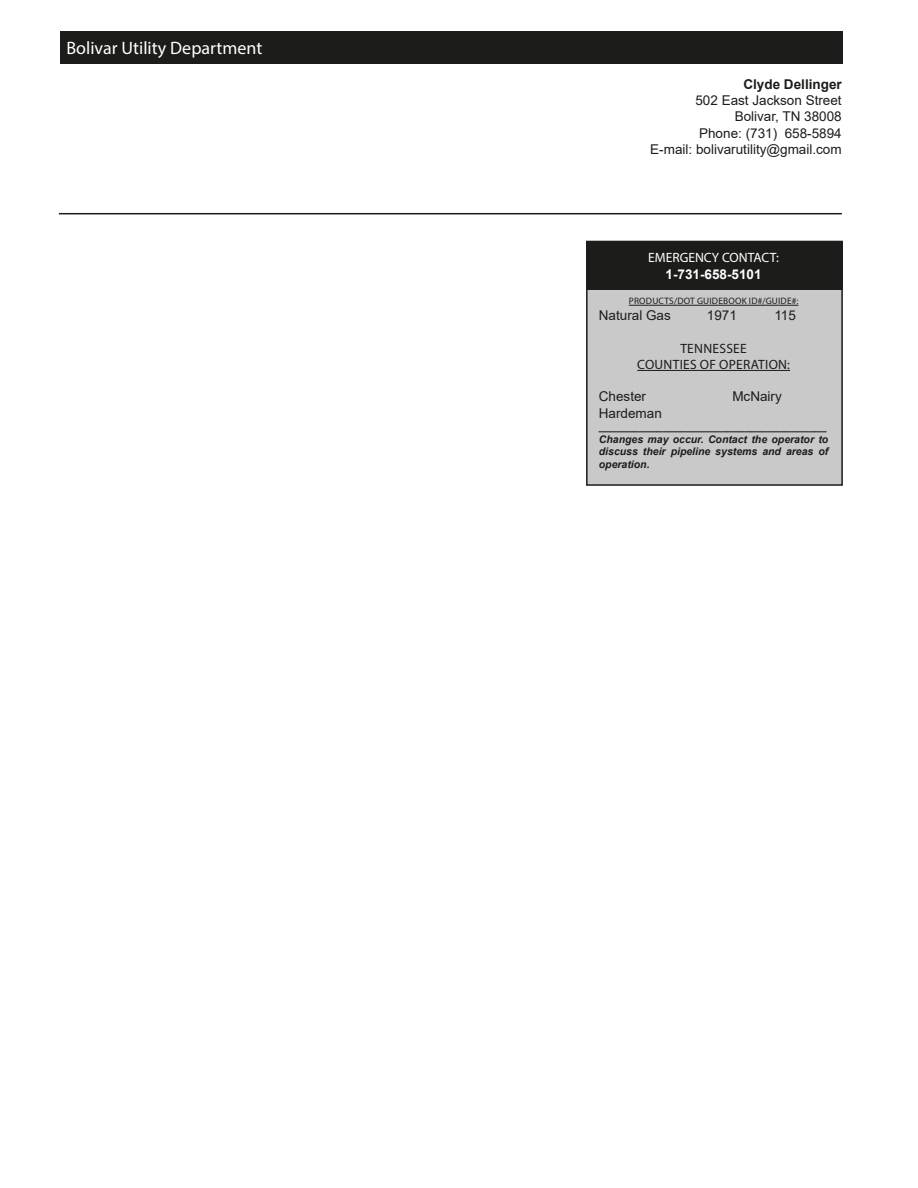
<style>
.page{position:relative;width:918px;height:1188px;background:#fff}
.page>*{position:absolute;margin:0;border:0;box-sizing:border-box;transform-origin:0 0}
.t1{font:18px "Myriad Pro";color:#fff}
.t2{font:13.5px/16.2px "Arial";color:#1c1c1a;text-align:right}
.t3{font:13.5px/16.2px "Myriad Pro";letter-spacing:.02em;color:#1c1c1a;text-align:center}
.t4{font:13.5px "Myriad Pro";color:#fff}
.t5{font:700 13.5px "Arial";color:#fff}
.t6{font:700 13.5px "Arial";color:#1c1c1a}
.t7{font:italic 700 10.5px/12.6px "Arial";color:#1c1c1a}
.t8{font:9.3px "Myriad Pro";letter-spacing:.02em;color:#1c1c1a}
</style>
<div class="page">
<div style="left:587px;top:241px;width:255px;height:244px;background:#c9c9ca"></div>
<div style="left:586px;top:241px;width:257px;height:245px;border:2px solid #1c1c1a"></div>
<hr style="left:59px;top:213px;width:783px;height:1px;background:#1c1c1a">
<div style="left:60px;top:31px;width:783px;height:33px;background:#1c1c1a"></div>
<div style="left:586px;top:241px;width:257px;height:49px;background:#1c1c1a"></div>
<hr style="left:629px;top:305px;width:169px;height:1px;background:#1c1c1a">
<hr style="left:637px;top:370px;width:153px;height:1px;background:#1c1c1a">
<h1 class="t1" style="left:66px;top:37px;width:198px">Bolivar Utility Department</h1>
<p class="t6" style="left:743px;top:75px;width:100px">Clyde Dellinger</p>
<p class="t2" style="left:650px;top:92px;width:193px">502 East Jackson Street<br>Bolivar, TN 38008<br>Phone: (731) 658-5894<br>E-mail: bolivarutility@gmail.com</p>
<p class="t4" style="left:648px;top:250px;width:132px">EMERGENCY CONTACT:</p>
<p class="t5" style="left:666px;top:264px;width:98px">1-731-658-5101</p>
<p class="t8" style="left:629px;top:295px;width:171px">PRODUCTS/DOT GUIDEBOOK ID#/GUIDE#:</p>
<p class="t2" style="left:599px;top:308px;width:74px">Natural Gas</p>
<p class="t2" style="left:707px;top:308px;width:32px">1971</p>
<p class="t2" style="left:774px;top:308px;width:23px">115</p>
<p class="t3" style="left:637px;top:340px;width:154px">TENNESSEE<br>COUNTIES OF OPERATION:</p>
<p class="t2" style="left:599px;top:389px;width:49px">Chester</p>
<p class="t2" style="left:732px;top:389px;width:51px">McNairy</p>
<p class="t2" style="left:599px;top:405px;width:65px">Hardeman</p>
<p class="t7" style="left:599px;top:421px;width:231px">_______________________________________ Changes may occur. Contact the operator to discuss their pipeline systems and areas of operation.</p>
</div>
